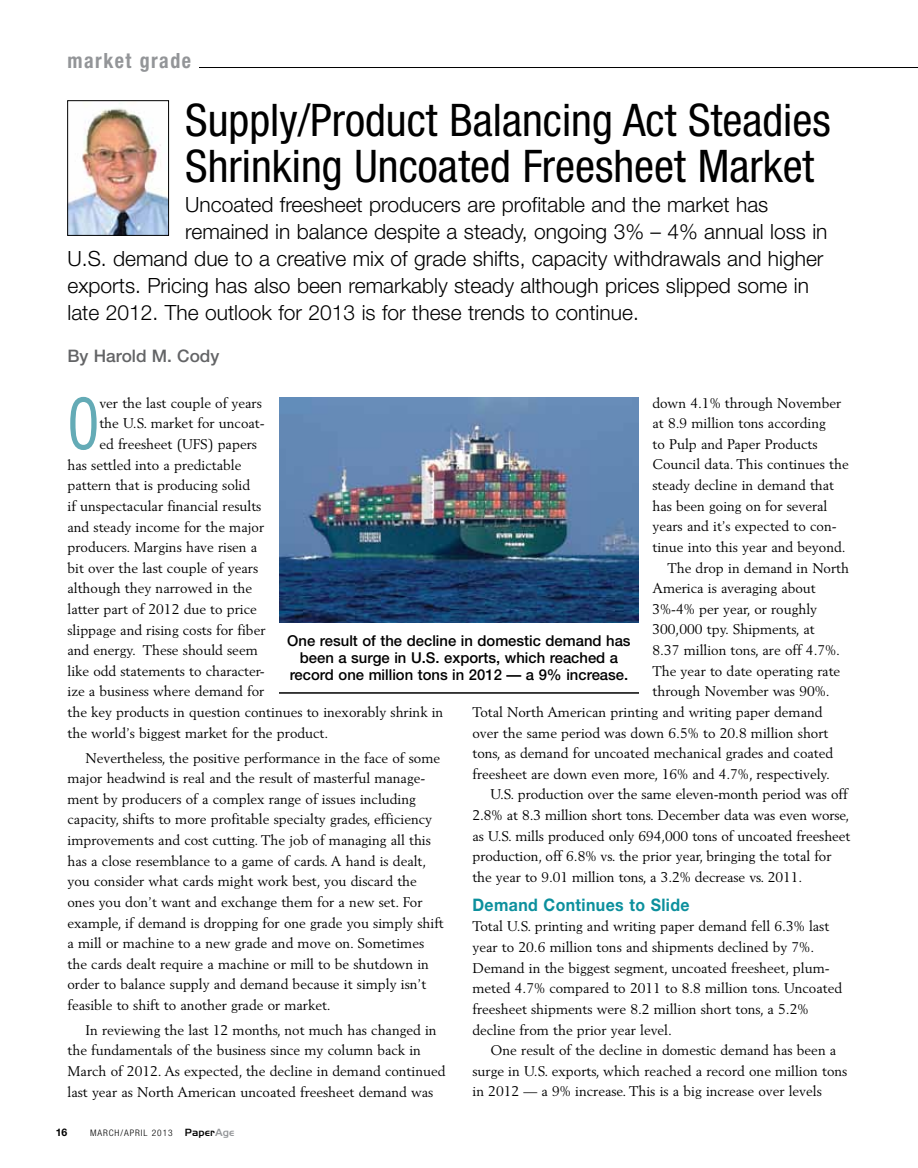
<style>
.page{position:relative;width:918px;height:1168px;background:#fff}
.page>*{position:absolute;margin:0;border:0;box-sizing:border-box;transform-origin:0 0}
.t1{font:condensed 71.7px "Helvetica Neue";color:#64abb6;scale:.8 1}
.t2{font:condensed 45px/46.5px "Helvetica Neue";color:#000}
.t3{font:300 21px "Helvetica Neue";color:#000}
.t4{font:700 condensed 21px "Helvetica Neue";letter-spacing:.075em;color:#939598;scale:.95 1}
.t5{font:700 17.25px "Helvetica Neue";letter-spacing:.025em;color:#0c909d;scale:.92 1}
.t6{font:500 17.25px "Helvetica Neue";color:#636466}
.t7{font:500 15px/17.2px "Helvetica Neue";color:#000;text-align:center}
.t8{font:13.8px/20.5px "Berling";color:#000}
.t9{font:700 10.5px "Helvetica Neue";color:#000}
.t10{font:300 condensed 9px "Helvetica Neue";letter-spacing:.1em;color:#000;scale:1.05 1}
.s1{font-family:"Handel Gothic EF";font-weight:500;font-stretch:normal;font-size:10.8px}
.s2{font-family:"Handel Gothic EF";font-weight:500;font-stretch:normal;font-size:10.8px;color:#939598}
</style>
<div class="page">
<hr style="left:68px;top:67px;width:850px;height:1px;background:#000">
<div style="left:68px;top:52px;width:132px;height:27px;background:#fff"></div>
<img style="left:69px;top:108px;width:98px;height:126px">
<div style="left:67px;top:101px;width:102px;height:135px;border:1px solid #000"></div>
<hr style="left:279px;top:692px;width:360px;height:2px;background:#000">
<img style="left:279px;top:397px;width:360px;height:225px">
<h3 class="t4" style="left:68px;top:48px;width:132px">market grade</h3>
<h2 class="t2" style="left:185px;top:96px;width:647px">Supply/Product Balancing Act Steadies<br>Shrinking Uncoated Freesheet Market</h2>
<h3 class="t3" style="left:185px;top:191px;width:585px">Uncoated freesheet producers are profitable and the market has</h3>
<h3 class="t3" style="left:185px;top:218px;width:644px">remained in balance despite a steady, ongoing 3% – 4% annual loss in</h3>
<h3 class="t3" style="left:67px;top:245px;width:758px">U.S. demand due to a creative mix of grade shifts, capacity withdrawals and higher</h3>
<h3 class="t3" style="left:67px;top:272px;width:743px">exports. Pricing has also been remarkably steady although prices slipped some in</h3>
<h3 class="t3" style="left:67px;top:299px;width:573px">late 2012. The outlook for 2013 is for these trends to continue.</h3>
<p class="t6" style="left:68px;top:346px;width:153px">By Harold M. Cody</p>
<p class="t8" style="left:652px;top:392px;width:190px">down 4.1% through November</p>
<p class="t8" style="left:652px;top:413px;width:175px">at 8.9 million tons according</p>
<p class="t8" style="left:652px;top:433px;width:166px">to Pulp and Paper Products</p>
<p class="t8" style="left:652px;top:454px;width:198px">Council data. This continues the</p>
<p class="t8" style="left:652px;top:475px;width:183px">steady decline in demand that</p>
<p class="t8" style="left:652px;top:495px;width:176px">has been going on for several</p>
<p class="t8" style="left:652px;top:516px;width:186px">years and it’s expected to con-</p>
<p class="t8" style="left:652px;top:537px;width:195px">tinue into this year and beyond.</p>
<p class="t8" style="left:667px;top:557px;width:183px">The drop in demand in North</p>
<p class="t8" style="left:652px;top:578px;width:165px">America is averaging about</p>
<p class="t8" style="left:652px;top:598px;width:166px">3%-4% per year, or roughly</p>
<p class="t8" style="left:652px;top:619px;width:164px">300,000 tpy. Shipments, at</p>
<p class="t8" style="left:652px;top:640px;width:189px">8.37 million tons, are off 4.7%.</p>
<p class="t8" style="left:652px;top:660px;width:189px">The year to date operating rate</p>
<p class="t8" style="left:652px;top:681px;width:179px">through November was 90%.</p>
<p class="t8" style="left:472px;top:701px;width:352px">Total North American printing and writing paper demand</p>
<p class="t8" style="left:472px;top:722px;width:357px">over the same period was down 6.5% to 20.8 million short</p>
<p class="t8" style="left:472px;top:743px;width:362px">tons, as demand for uncoated mechanical grades and coated</p>
<p class="t8" style="left:472px;top:763px;width:359px">freesheet are down even more, 16% and 4.7%, respectively.</p>
<p class="t8" style="left:490px;top:784px;width:359px">U.S. production over the same eleven-month period was off</p>
<p class="t8" style="left:472px;top:805px;width:378px">2.8% at 8.3 million short tons. December data was even worse,</p>
<p class="t8" style="left:472px;top:825px;width:379px">as U.S. mills produced only 694,000 tons of uncoated freesheet</p>
<p class="t8" style="left:472px;top:846px;width:361px">production, off 6.8% vs. the prior year, bringing the total for</p>
<p class="t8" style="left:472px;top:866px;width:331px">the year to 9.01 million tons, a 3.2% decrease vs. 2011.</p>
<p class="t5" style="left:472px;top:894px;width:238px">Demand Continues to Slide</p>
<p class="t8" style="left:472px;top:916px;width:371px">Total U.S. printing and writing paper demand fell 6.3% last year to 20.6 million tons and shipments declined by 7%.<br>Demand in the biggest segment, uncoated freesheet, plum&shy;meted 4.7% compared to 2011 to 8.8 million tons. Uncoated freesheet shipments were 8.2 million short tons, a 5.2% decline from the prior year level.</p>
<p class="t8" style="left:472px;top:1040px;width:376px;text-indent:18px">One result of the decline in domestic demand has been a surge in U.S. exports, which reached a record one million tons in 2012 — a 9% increase. This is a big increase over levels</p>
<h1 class="t1" style="left:68px;top:382px;width:41px">O</h1>
<p class="t8" style="left:99px;top:392px;width:164px">ver the last couple of years</p>
<p class="t8" style="left:99px;top:413px;width:167px">the U.S. market for uncoat-</p>
<p class="t8" style="left:99px;top:434px;width:159px">ed freesheet (UFS) papers</p>
<p class="t8" style="left:67px;top:454px;width:175px">has settled into a predictable</p>
<p class="t8" style="left:67px;top:475px;width:184px">pattern that is producing solid</p>
<p class="t8" style="left:67px;top:495px;width:195px">if unspectacular financial results</p>
<p class="t8" style="left:67px;top:516px;width:198px">and steady income for the major</p>
<p class="t8" style="left:67px;top:537px;width:191px">producers. Margins have risen a</p>
<p class="t8" style="left:67px;top:557px;width:192px">bit over the last couple of years</p>
<p class="t8" style="left:67px;top:578px;width:186px">although they narrowed in the</p>
<p class="t8" style="left:67px;top:599px;width:191px">latter part of 2012 due to price</p>
<p class="t8" style="left:67px;top:619px;width:200px">slippage and rising costs for fiber</p>
<p class="t8" style="left:67px;top:640px;width:192px">and energy. These should seem</p>
<p class="t8" style="left:67px;top:660px;width:199px">like odd statements to character-</p>
<p class="t8" style="left:67px;top:681px;width:198px">ize a business where demand for</p>
<p class="t8" style="left:67px;top:702px;width:377px">the key products in question continues to inexorably shrink in</p>
<p class="t8" style="left:67px;top:722px;width:262px">the world’s biggest market for the product.</p>
<p class="t8" style="left:67px;top:747px;width:378px;text-indent:18px">Nevertheless, the positive performance in the face of some major headwind is real and the result of masterful manage&shy;ment by producers of a complex range of issues including capacity, shifts to more profitable specialty grades, efficiency improvements and cost cutting. The job of managing all this has a close resemblance to a game of cards. A hand is dealt, you consider what cards might work best, you discard the ones you don’t want and exchange them for a new set. For example, if demand is dropping for one grade you simply shift a mill or machine to a new grade and move on. Sometimes the cards dealt require a machine or mill to be shutdown in order to balance supply and demand because it simply isn’t feasible to shift to another grade or market.</p>
<p class="t8" style="left:67px;top:1019px;width:379px;text-indent:18px">In reviewing the last 12 months, not much has changed in the fundamentals of the business since my column back in March of 2012. As expected, the decline in demand continued last year as North American uncoated freesheet demand was</p>
<p class="t7" style="left:287px;top:631px;width:345px">One result of the decline in domestic demand has been a surge in U.S. exports, which reached a record one million tons in 2012 — a 9% increase.</p>
<p class="t9" style="left:56px;top:1125px;width:13px">16</p>
<p class="t10" style="left:90px;top:1127px;width:139px">MARCH/APRIL 2013 <span class="s1">Paper</span><span class="s2">Age</span></p>
</div>
